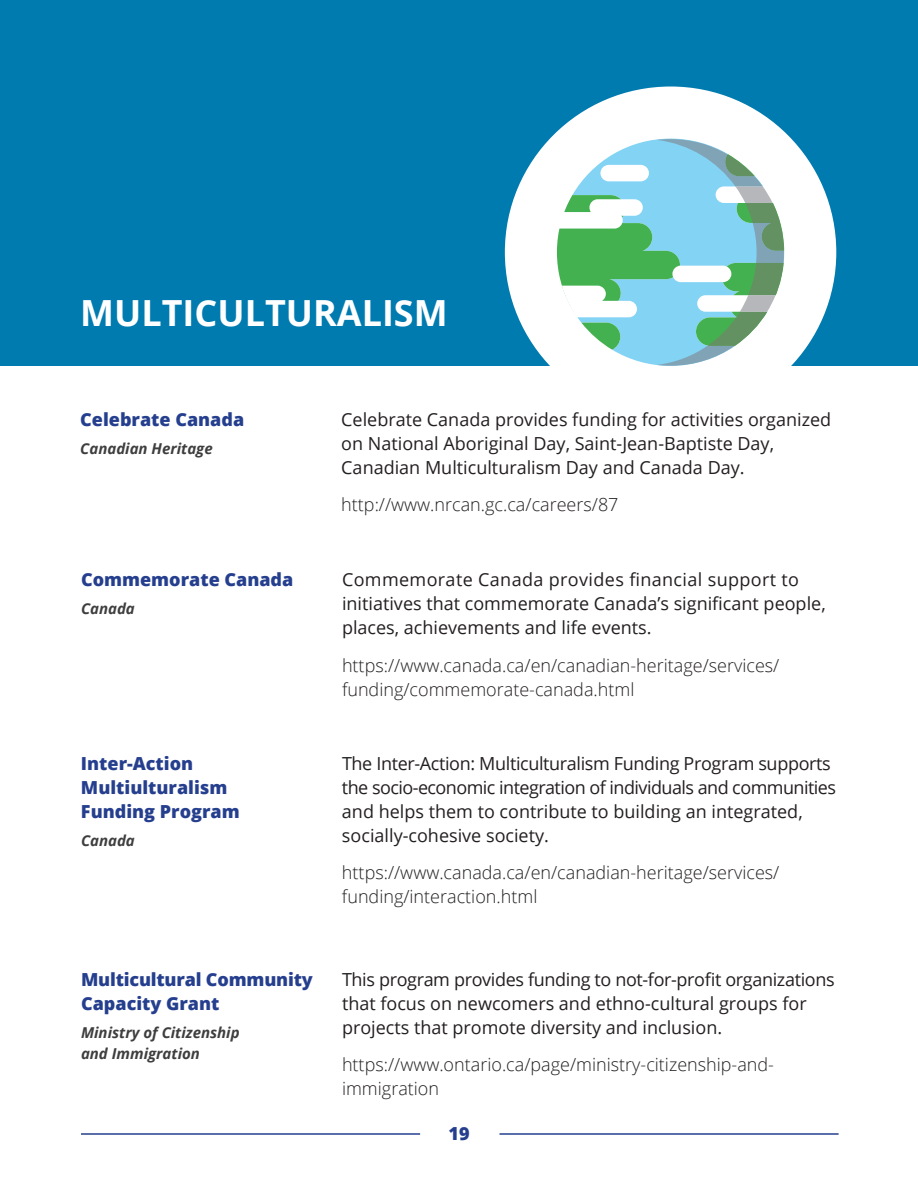
<style>
.page{position:relative;width:918px;height:1188px;background:#fff}
.page>*{position:absolute;margin:0;border:0;box-sizing:border-box;transform-origin:0 0}
.Section_Heading{font:700 36px "Open Sans";color:#fff}
.body{font:18px/24px "Open Sans";color:#231f20}
.Web_Address{font:300 18px/24px "Open Sans";color:#231f20}
.body-2{font:18px/24px "Open Sans";letter-spacing:-.02em;color:#231f20}
.Fund_Title{font:800 18px/24px "Open Sans";color:#253f8e}
.Page_Number{font:800 18px "Open Sans";color:#253f8e}
.Organization{font:italic 700 15px/21px "Open Sans";color:#3e3e3f}
</style>
<div class="page">
<hr style="left:81px;top:1133px;width:339px;height:2px;background:#253f8e">
<hr style="left:500px;top:1133px;width:339px;height:2px;background:#253f8e">
<div style="left:0;top:0;width:917px;height:366px;background:#007bb0"></div>
<div style="left:505px;top:87px;width:331px;height:331px;background:#fff;border-radius:50%"></div>
<svg style="left:547px;top:139px;width:237px;height:227px"></svg>
<p class="Section_Heading" style="left:80px;top:287px;width:369px">MULTICULTURALISM</p>
<p class="Fund_Title" style="left:80px;top:406px;width:166px">Celebrate Canada</p>
<p class="Organization" style="left:80px;top:437px;width:134px">Canadian Heritage</p>
<p class="body" style="left:341px;top:407px;width:491px">Celebrate Canada provides funding for activities organized on National Aboriginal Day, Saint-Jean-Baptiste Day,<br>Canadian Multiculturalism Day and Canada Day.</p>
<p class="Web_Address" style="left:341px;top:492px;width:279px">http://www.nrcan.gc.ca/careers/87</p>
<p class="Fund_Title" style="left:81px;top:567px;width:214px">Commemorate Canada</p>
<p class="Organization" style="left:81px;top:598px;width:55px">Canada</p>
<p class="body" style="left:342px;top:567px;width:485px">Commemorate Canada provides financial support to initiatives that commemorate Canada’s significant people, places, achievements and life events.</p>
<p class="Web_Address" style="left:342px;top:653px;width:439px">https://www.canada.ca/en/canadian-heritage/services/ funding/commemorate-canada.html</p>
<p class="Fund_Title" style="left:81px;top:750px;width:160px">Inter-Action<br>Multiulturalism<br>Funding Program</p>
<p class="Organization" style="left:81px;top:829px;width:55px">Canada</p>
<p class="body-2" style="left:342px;top:751px;width:496px">The Inter-Action: Multiculturalism Funding Program supports the socio-economic integration of individuals and communities and helps them to contribute to building an integrated, socially-cohesive society.</p>
<p class="Web_Address" style="left:342px;top:860px;width:439px">https://www.canada.ca/en/canadian-heritage/services/ funding/interaction.html</p>
<p class="Fund_Title" style="left:81px;top:967px;width:233px">Multicultural Community<br>Capacity Grant</p>
<p class="Organization" style="left:81px;top:1021px;width:160px">Ministry of Citizenship and Immigration</p>
<p class="body" style="left:342px;top:967px;width:494px">This program provides funding to not-for-profit organizations that focus on newcomers and ethno-cultural groups for projects that promote diversity and inclusion.</p>
<p class="Web_Address" style="left:342px;top:1052px;width:434px">https://www.ontario.ca/page/ministry-citizenship-and&shy;immigration</p>
<p class="Page_Number" style="left:448px;top:1120px;width:23px">19</p>
</div>
